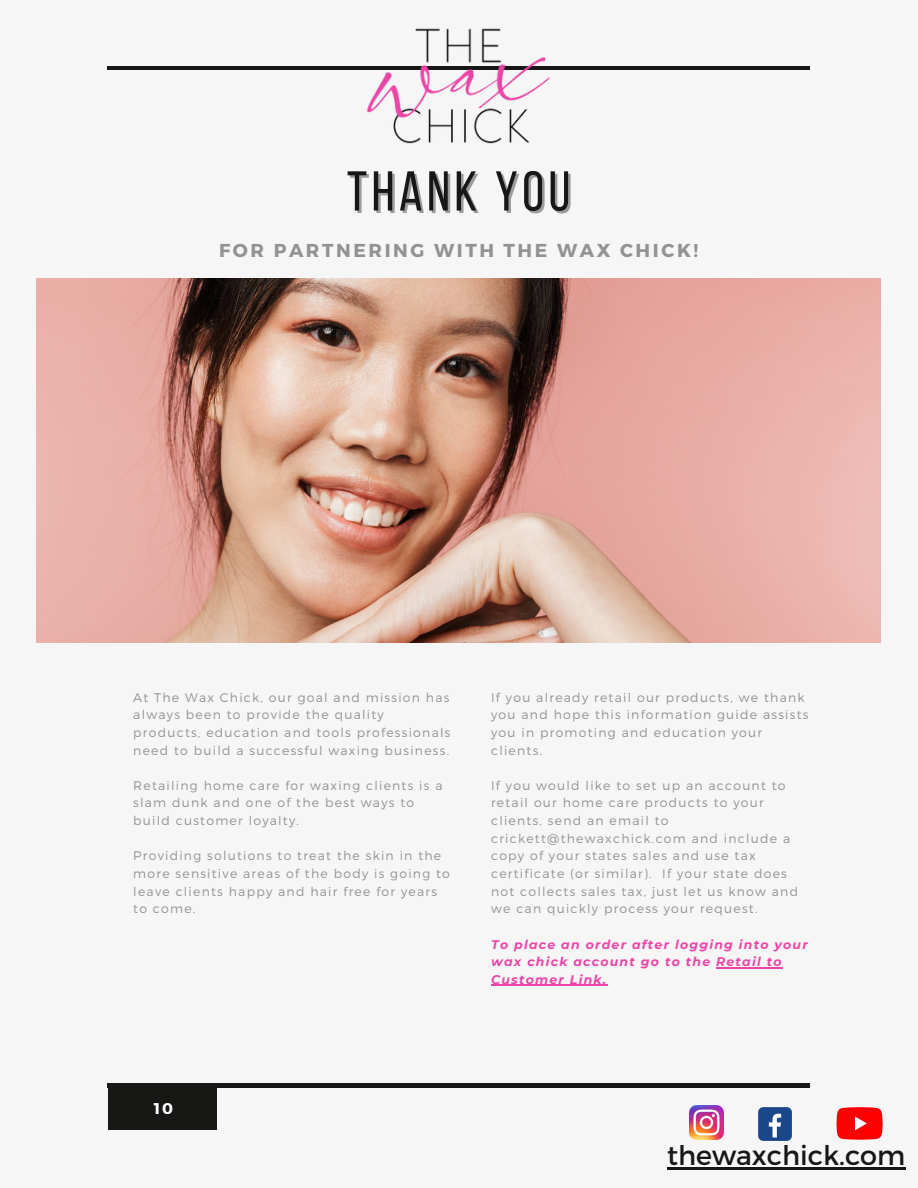
<style>
.page{position:relative;width:918px;height:1188px;background:#f6f6f6}
.page>*{position:absolute;margin:0;border:0;box-sizing:border-box;transform-origin:0 0}
.t1{font:55.95px "Bebas Neue";letter-spacing:.08em;color:#171716}
.t2{font:27px "Montserrat";color:#171716}
.t3{font:700 18.75px "Montserrat";letter-spacing:.14em;color:#929292}
.t4{font:700 15.6px "Montserrat";color:#fff}
.t5{font:300 12.45px/17.7px "Montserrat";letter-spacing:.1em;color:#929292}
.t6{font:italic 700 12.45px/17.7px "Montserrat";letter-spacing:.1em;color:#ed44a9}
</style>
<div class="page">
<hr style="left:107px;top:67px;width:703px;height:3px;background:#171716">
<div style="left:109px;top:1085px;width:108px;height:44px;background:#171716"></div>
<hr style="left:107px;top:1084px;width:703px;height:3px;background:#171716">
<img style="left:37px;top:278px;width:844px;height:365px">
<img style="left:366px;top:28px;width:186px;height:115px">
<hr style="left:667px;top:1167px;width:238px;height:3px;background:#171716">
<hr style="left:716px;top:967px;width:67px;height:1px;background:#ed44a9">
<hr style="left:491px;top:985px;width:116px;height:1px;background:#ed44a9">
<img style="left:689px;top:1106px;width:34px;height:34px">
<div style="left:758px;top:1107px;width:34px;height:34px;background:#1a4789;border-radius:5px"></div>
<svg style="left:769px;top:1114px;width:12px;height:24px"></svg>
<svg style="left:837px;top:1107px;width:46px;height:33px"></svg>
<p class="t1" style="left:347px;top:169px;width:225px">THANK YOU</p>
<p class="t3" style="left:219px;top:238px;width:481px">FOR PARTNERING WITH THE WAX CHICK!</p>
<p class="t5" style="left:133px;top:688px;width:319px">At The Wax Chick, our goal and mission has always been to provide the quality products, education and tools professionals need to build a successful waxing business.</p>
<p class="t5" style="left:133px;top:776px;width:311px">Retailing home care for waxing clients is a slam dunk and one of the best ways to build customer loyalty.</p>
<p class="t5" style="left:133px;top:846px;width:318px">Providing solutions to treat the skin in the more sensitive areas of the body is going to leave clients happy and hair free for years to come.</p>
<p class="t5" style="left:491px;top:688px;width:319px">If you already retail our products, we thank you and hope this information guide assists you in promoting and education your clients.</p>
<p class="t5" style="left:491px;top:776px;width:309px">If you would like to set up an account to retail our home care products to your clients, send an email to crickett@thewaxchick.com and include a copy of your states sales and use tax certificate (or similar). If your state does not collects sales tax, just let us know and we can quickly process your request.</p>
<p class="t6" style="left:491px;top:935px;width:318px">To place an order after logging into your wax chick account go to the Retail to<br>Customer Link.</p>
<p class="t4" style="left:154px;top:1099px;width:21px">10</p>
<p class="t2" style="left:667px;top:1138px;width:240px">thewaxchick.com</p>
</div>
